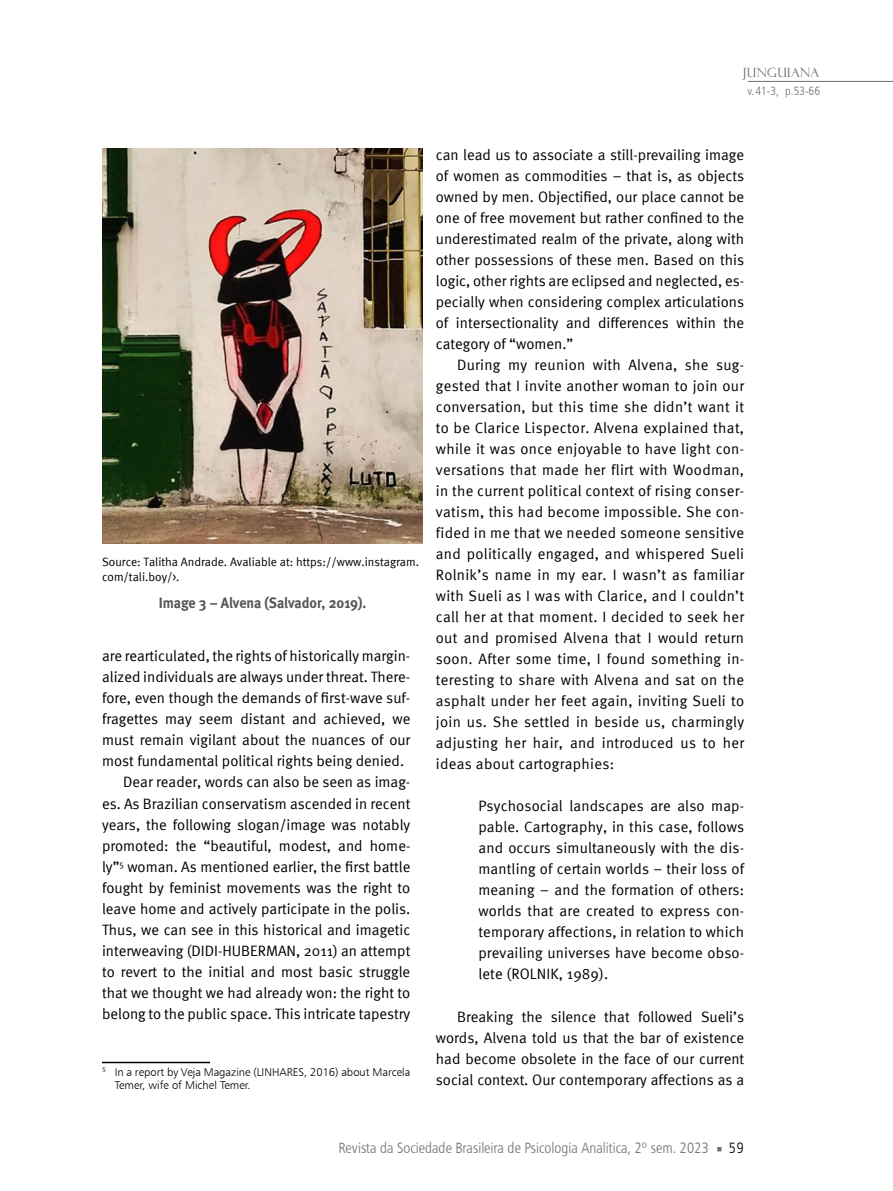
<style>
.page{position:relative;width:893px;height:1191px;background:#fff}
.page>*{position:absolute;margin:0;border:0;box-sizing:border-box;transform-origin:0 0}
.t1{font:15px/21px "Meta Normal";color:#000;text-align:justify}
.t2{font:15px "Humanist 777 BT Light Condensed B";color:#706f6f}
.t3{font:700 15px "Meta";color:#575756;scale:.94 1}
.t4{font:12.75px "Felix Titling";letter-spacing:.03em;color:#706f6f}
.t5{font:12px/15.8px "Meta Normal";color:#000}
.t6{font:12px "Humanist 777 BT Light Condensed B";color:#706f6f}
.t7{font:11.25px/13.2px "Humanist 777 BT Light B";color:#000}
.s1{font-family:"Minion Pro"}
.s2{color:#000}
</style>
<div class="page">
<hr style="left:748px;top:81px;width:145px;height:1px;background:#706f6f">
<hr style="left:102px;top:1061px;width:108px;height:2px;background:#000">
<img style="left:102px;top:149px;width:321px;height:394px">
<p class="t4" style="left:743px;top:65px;width:78px">JUNGUIANA</p>
<p class="t6" style="left:748px;top:84px;width:74px">v.41-3, p.53-66</p>
<p class="t5" style="left:102px;top:553px;width:318px">Source: Talitha Andrade. Avaliable at: https://www.instagram. com/tali.boy/&gt;.</p>
<p class="t3" style="left:159px;top:594px;width:222px">Image 3 – Alvena (Salvador, 2019).</p>
<p class="t1" style="left:102px;top:645px;width:310px">are rearticulated, the rights of historically margin-</p>
<p class="t1" style="left:102px;top:666px;width:310px">alized individuals are always under threat. There-</p>
<p class="t1" style="left:102px;top:687px;width:310px">fore, even though the demands of first-wave suf-</p>
<p class="t1" style="left:102px;top:708px;width:310px">fragettes may seem distant and achieved, we</p>
<p class="t1" style="left:102px;top:729px;width:310px">must remain vigilant about the nuances of our</p>
<p class="t1" style="left:102px;top:750px;width:304px">most fundamental political rights being denied.</p>
<p class="t1" style="left:123px;top:771px;width:289px">Dear reader, words can also be seen as imag-</p>
<p class="t1" style="left:102px;top:792px;width:310px">es. As Brazilian conservatism ascended in recent</p>
<p class="t1" style="left:102px;top:813px;width:310px">years, the following slogan/image was notably</p>
<p class="t1" style="left:102px;top:834px;width:310px">promoted: the “beautiful, modest, and home-</p>
<p class="t1" style="left:102px;top:855px;width:310px">ly”<sup>5</sup> woman. As mentioned earlier, the first battle</p>
<p class="t1" style="left:102px;top:876px;width:310px">fought by feminist movements was the right to</p>
<p class="t1" style="left:102px;top:897px;width:310px">leave home and actively participate in the polis.</p>
<p class="t1" style="left:102px;top:918px;width:310px">Thus, we can see in this historical and imagetic</p>
<p class="t1" style="left:102px;top:939px;width:310px">interweaving (DIDI-HUBERMAN, 2011) an attempt</p>
<p class="t1" style="left:102px;top:960px;width:310px">to revert to the initial and most basic struggle</p>
<p class="t1" style="left:102px;top:981px;width:310px">that we thought we had already won: the right to</p>
<p class="t1" style="left:102px;top:1002px;width:310px">belong to the public space. This intricate tapestry</p>
<p class="t7" style="left:115px;top:1065px;width:297px;text-indent:-13px"><sup>5</sup> In a report by Veja Magazine (LINHARES, 2016) about Marcela<br>Temer, wife of Michel Temer.</p>
<p class="t1" style="left:436px;top:144px;width:310px">can lead us to associate a still-prevailing image of women as commodities – that is, as objects owned by men. Objectified, our place cannot be one of free movement but rather confined to the underestimated realm of the private, along with other possessions of these men. Based on this logic, other rights are eclipsed and neglected, es&shy;pecially when considering complex articulations of intersectionality and differences within the category of “women.”</p>
<p class="t1" style="left:436px;top:354px;width:310px;text-indent:21px">During my reunion with Alvena, she sug&shy;gested that I invite another woman to join our conversation, but this time she didn’t want it to be Clarice Lispector. Alvena explained that, while it was once enjoyable to have light con&shy;versations that made her flirt with Woodman, in the current political context of rising conser&shy;vatism, this had become impossible. She con&shy;fided in me that we needed someone sensitive and politically engaged, and whispered Sueli Rolnik’s name in my ear. I wasn’t as familiar with Sueli as I was with Clarice, and I couldn’t call her at that moment. I decided to seek her out and promised Alvena that I would return soon. After some time, I found something in&shy;teresting to share with Alvena and sat on the asphalt under her feet again, inviting Sueli to join us. She settled in beside us, charmingly adjusting her hair, and introduced us to her ideas about cartographies:</p>
<p class="t1" style="left:478px;top:795px;width:267px">Psychosocial landscapes are also map&shy;pable. Cartography, in this case, follows and occurs simultaneously with the dis&shy;mantling of certain worlds – their loss of meaning – and the formation of others: worlds that are created to express con&shy;temporary affections, in relation to which prevailing universes have become obso&shy;lete (ROLNIK, 1989).</p>
<p class="t1" style="left:436px;top:1005px;width:310px;text-indent:21px">Breaking the silence that followed Sueli’s words, Alvena told us that the bar of existence had become obsolete in the face of our current social context. Our contemporary affections as a</p>
<p class="t2" style="left:338px;top:1138px;width:407px">Revista da Sociedade Brasileira de Psicologia Analitica, 2º sem. 2023 <span class="s1">■</span> <span class="s2">59</span></p>
</div>
